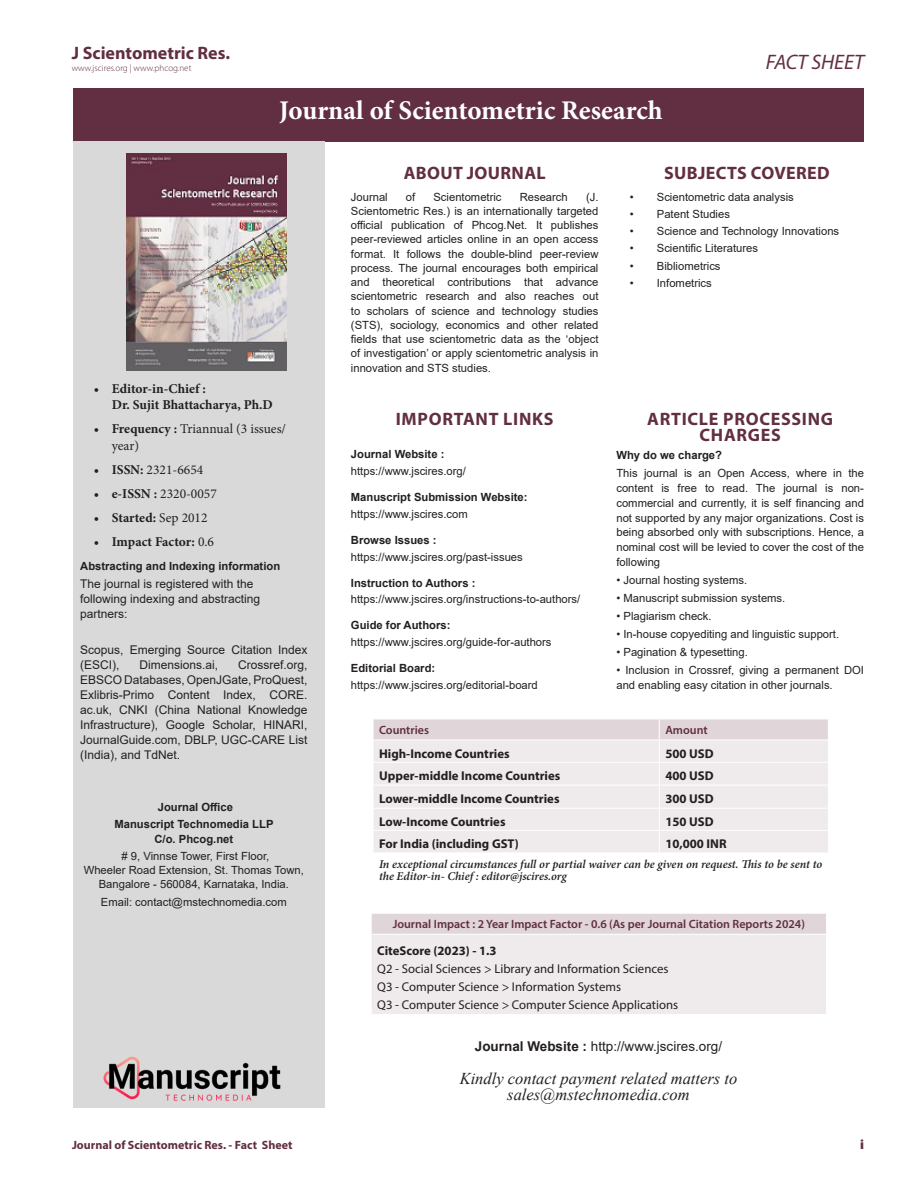
<style>
.page{position:relative;width:918px;height:1188px;background:#fff}
.page>*{position:absolute;margin:0;border:0;box-sizing:border-box;transform-origin:0 0}
.t1{font:700 27px "Minion Pro";color:#fff}
.t2{font:italic 21px "Myriad Pro";color:#622f42}
.ABS_HD_1{font:700 18px/15.8px "Myriad Pro";letter-spacing:.04em;color:#622f42;text-align:center}
._1_HD{font:700 18px "Myriad Pro";letter-spacing:.02em;color:#622f42}
.ABS_HD_1-2{font:700 18px "Myriad Pro";color:#622f42}
.ABS_TXT{font:italic 16.5px "Times New Roman";color:#231f20}
.t3{font:700 13.5px/16.5px "Minion Pro";color:#231f20}
.t4{font:13.5px/16.5px "Minion Pro";color:#231f20}
.TXT{font:13.5px "Arial";color:#231f20}
.t5{font:900 13.5px "Myriad Pro";color:#612e41}
.TB{font:700 12.75px "Myriad Pro";color:#231f20}
.TB-2{font:12.75px "Myriad Pro";color:#231f20}
.TXT-2{font:12px/15px "Arial";color:#231f20}
.TFN{font:italic 600 12px/12px "Minion Pro";letter-spacing:-.005em;color:#231f20}
.TCH{font:600 12px "Myriad Pro";color:#612e41}
.t6{font:700 12px "Myriad Pro";color:#612e41}
.TXT-3{font:11.25px/14.2px "Arial";color:#231f20;text-align:justify}
.TXT-4{font:700 11.25px/14.2px "Arial";color:#231f20;text-align:center}
.t7{font:300 9px "Myriad Pro";color:#622f42}
.s1{font-weight:700}
.s2{font-weight:400}
</style>
<div class="page">
<div style="left:73px;top:88px;width:791px;height:53px;background:#622f42"></div>
<div style="left:74px;top:141px;width:252px;height:967px;background:#d9d9d9"></div>
<img style="left:126px;top:154px;width:160px;height:217px">
<div style="left:371px;top:913px;width:455px;height:21px;background:#e0d5d9"></div>
<div style="left:371px;top:934px;width:455px;height:81px;background:#efeaec"></div>
<hr style="left:371px;top:913px;width:456px;height:1px;background:#fff">
<svg style="left:371px;top:914px;width:1px;height:20px"></svg>
<hr style="left:371px;top:934px;width:456px;height:1px;background:#fff">
<hr style="left:371px;top:935px;width:1px;height:79px;background:#fff">
<hr style="left:371px;top:1014px;width:456px;height:1px;background:#fff">
<svg style="left:373px;top:719px;width:455px;height:133px;background:#ede7ea"></svg>
<img style="left:103px;top:1056px;width:178px;height:45px">
<h3 class="ABS_HD_1-2" style="left:72px;top:41px;width:160px">J Scientometric Res.</h3>
<p class="t7" style="left:72px;top:62px;width:121px">www.jscires.org | www.phcog.net</p>
<h2 class="t2" style="left:766px;top:49px;width:100px">FACT SHEET</h2>
<p class="t1" style="left:279px;top:92px;width:385px">Journal of Scientometric Research</p>
<p class="t3" style="left:112px;top:380px;width:163px;text-indent:-18px">• Editor-in-Chief :<br>Dr. Sujit Bhattacharya, Ph.D</p>
<p class="t4" style="left:112px;top:421px;width:176px;text-indent:-18px"><span class="s1">• Frequency :</span> Triannual (3 issues/ year)</p>
<p class="t4" style="left:94px;top:461px;width:111px"><span class="s1">• ISSN:</span> 2321-6654</p>
<p class="t4" style="left:94px;top:485px;width:125px"><span class="s1">• e-ISSN :</span> 2320-0057</p>
<p class="t3" style="left:94px;top:509px;width:115px">• Started: <span class="s2">Sep 2012</span></p>
<p class="t3" style="left:94px;top:533px;width:122px">• Impact Factor: <span class="s2">0.6</span></p>
<p class="TXT-4" style="left:80px;top:559px;width:202px">Abstracting and Indexing information</p>
<p class="TXT-2" style="left:80px;top:576px;width:182px">The journal is registered with the following indexing and abstracting partners:</p>
<p class="TXT-2" style="left:80px;top:642px;width:229px">Scopus, Emerging Source Citation Index (ESCI),</p>
<p class="TXT-2" style="left:80px;top:657px;width:229px;text-align:justify;text-indent:158px">Crossref.org, EBSCO Databases, OpenJGate, ProQuest, Exlibris-Primo Content Index, CORE. ac.uk, CNKI (China National Knowledge Infrastructure), Google Scholar, HINARI, JournalGuide.com, DBLP, UGC-CARE List (India), and TdNet.</p>
<p class="TXT-2" style="left:140px;top:657px;width:80px">Dimensions.ai,</p>
<p class="TXT-4" style="left:158px;top:800px;width:77px">Journal Office</p>
<p class="TXT-4" style="left:114px;top:817px;width:161px">Manuscript Technomedia LLP<br>C/o. Phcog.net</p>
<p class="TXT-3" style="left:84px;top:849px;width:222px;text-align:center"># 9, Vinnse Tower, First Floor,<br>Wheeler Road Extension, St. Thomas Town,<br>Bangalore - 560084, Karnataka, India.</p>
<p class="TXT-3" style="left:101px;top:894px;width:187px">Email: contact@mstechnomedia.com</p>
<p class="_1_HD" style="left:404px;top:161px;width:144px">ABOUT JOURNAL</p>
<p class="TXT-3" style="left:351px;top:189px;width:249px;text-indent:235px">(J.<br>Scientometric Res.) is an internationally targeted official publication of Phcog.Net. It publishes peer-reviewed articles online in an open access format. It follows the double-blind peer-review process. The journal encourages both empirical and theoretical contributions that advance scientometric research and also reaches out to scholars of science and technology studies (STS), sociology, economics and other related fields that use scientometric data as the ‘object of investigation’ or apply scientometric analysis in innovation and STS studies.</p>
<p class="TXT-3" style="left:351px;top:189px;width:38px">Journal</p>
<p class="TXT-3" style="left:406px;top:189px;width:11px">of</p>
<p class="TXT-3" style="left:433px;top:189px;width:70px">Scientometric</p>
<p class="TXT-3" style="left:520px;top:189px;width:50px">Research</p>
<p class="ABS_HD_1" style="left:396px;top:410px;width:159px">IMPORTANT LINKS</p>
<p class="TXT-4" style="left:351px;top:447px;width:95px">Journal Website :</p>
<p class="TXT-3" style="left:351px;top:464px;width:117px">https://www.jscires.org/</p>
<p class="TXT-4" style="left:351px;top:490px;width:178px">Manuscript Submission Website:</p>
<p class="TXT-3" style="left:351px;top:507px;width:118px">https://www.jscires.com</p>
<p class="TXT-4" style="left:351px;top:533px;width:87px">Browse Issues :</p>
<p class="TXT-3" style="left:351px;top:549px;width:173px">https://www.jscires.org/past-issues</p>
<p class="TXT-4" style="left:351px;top:576px;width:126px">Instruction to Authors :</p>
<p class="TXT-3" style="left:351px;top:592px;width:231px">https://www.jscires.org/instructions-to-authors/</p>
<p class="TXT-4" style="left:351px;top:619px;width:101px">Guide for Authors:</p>
<p class="TXT-3" style="left:351px;top:635px;width:202px">https://www.jscires.org/guide-for-authors</p>
<p class="TXT-4" style="left:351px;top:661px;width:86px">Editorial Board:</p>
<p class="TXT-3" style="left:351px;top:678px;width:188px">https://www.jscires.org/editorial-board</p>
<p class="_1_HD" style="left:664px;top:161px;width:167px">SUBJECTS COVERED</p>
<p class="TXT-3" style="left:630px;top:189px;width:165px">• Scientometric data analysis</p>
<p class="TXT-3" style="left:630px;top:207px;width:102px">• Patent Studies</p>
<p class="TXT-3" style="left:630px;top:224px;width:211px">• Science and Technology Innovations</p>
<p class="TXT-3" style="left:630px;top:241px;width:130px">• Scientific Literatures</p>
<p class="TXT-3" style="left:630px;top:258px;width:92px">• Bibliometrics</p>
<p class="TXT-3" style="left:630px;top:276px;width:84px">• Infometrics</p>
<p class="ABS_HD_1" style="left:647px;top:411px;width:188px">ARTICLE PROCESSING<br>CHARGES</p>
<p class="TXT-4" style="left:616px;top:448px;width:107px">Why do we charge?</p>
<p class="TXT-3" style="left:616px;top:465px;width:249px;line-height:15px">This journal is an Open Access, where in the content is free to read. The journal is non&shy;commercial and currently, it is self financing and not supported by any major organizations. Cost is being absorbed only with subscriptions. Hence, a nominal cost will be levied to cover the cost of the following</p>
<p class="TXT-3" style="left:616px;top:573px;width:132px">• Journal hosting systems.</p>
<p class="TXT-3" style="left:616px;top:591px;width:170px">• Manuscript submission systems.</p>
<p class="TXT-3" style="left:616px;top:609px;width:97px">• Plagiarism check.</p>
<p class="TXT-3" style="left:616px;top:627px;width:224px">• In-house copyediting and linguistic support.</p>
<p class="TXT-3" style="left:616px;top:645px;width:133px">• Pagination &amp; typesetting.</p>
<p class="TXT-3" style="left:616px;top:663px;width:249px;line-height:15px">• Inclusion in Crossref, giving a permanent DOI and enabling easy citation in other journals.</p>
<p class="TCH" style="left:379px;top:722px;width:52px">Countries</p>
<p class="TCH" style="left:665px;top:722px;width:44px">Amount</p>
<p class="TB" style="left:379px;top:745px;width:132px">High-Income Countries</p>
<p class="TB" style="left:665px;top:745px;width:50px">500 USD</p>
<p class="TB" style="left:379px;top:768px;width:183px">Upper-middle Income Countries</p>
<p class="TB" style="left:665px;top:768px;width:50px">400 USD</p>
<p class="TB" style="left:379px;top:790px;width:182px">Lower-middle Income Countries</p>
<p class="TB" style="left:665px;top:790px;width:50px">300 USD</p>
<p class="TB" style="left:379px;top:814px;width:128px">Low-Income Countries</p>
<p class="TB" style="left:665px;top:814px;width:50px">150 USD</p>
<p class="TB" style="left:379px;top:836px;width:141px">For India (including GST)</p>
<p class="TB" style="left:665px;top:836px;width:63px">10,000 INR</p>
<p class="TFN" style="left:379px;top:858px;width:445px">In exceptional circumstances full or partial waiver can be given on request. This to be sent to the Editor-in- Chief : editor@jscires.org</p>
<p class="TCH" style="left:393px;top:917px;width:414px">Journal Impact : 2 Year Impact Factor - 0.6 (As per Journal Citation Reports 2024)</p>
<p class="TB" style="left:377px;top:942px;width:121px">CiteScore (2023) - 1.3</p>
<p class="TB-2" style="left:377px;top:961px;width:293px">Q2 - Social Sciences &gt; Library and Information Sciences</p>
<p class="TB-2" style="left:377px;top:979px;width:245px">Q3 - Computer Science &gt; Information Systems</p>
<p class="TB-2" style="left:377px;top:997px;width:302px">Q3 - Computer Science &gt; Computer Science Applications</p>
<p class="TXT" style="left:475px;top:1037px;width:249px"><span class="s1">Journal Website :</span> http://www.jscires.org/</p>
<p class="ABS_TXT" style="left:460px;top:1067px;width:279px">Kindly contact payment related matters to</p>
<p class="ABS_TXT" style="left:507px;top:1083px;width:184px">sales@mstechnomedia.com</p>
<p class="t6" style="left:72px;top:1137px;width:222px">Journal of Scientometric Res. - Fact Sheet</p>
<p class="t5" style="left:860px;top:1136px;width:5px">i</p>
</div>
